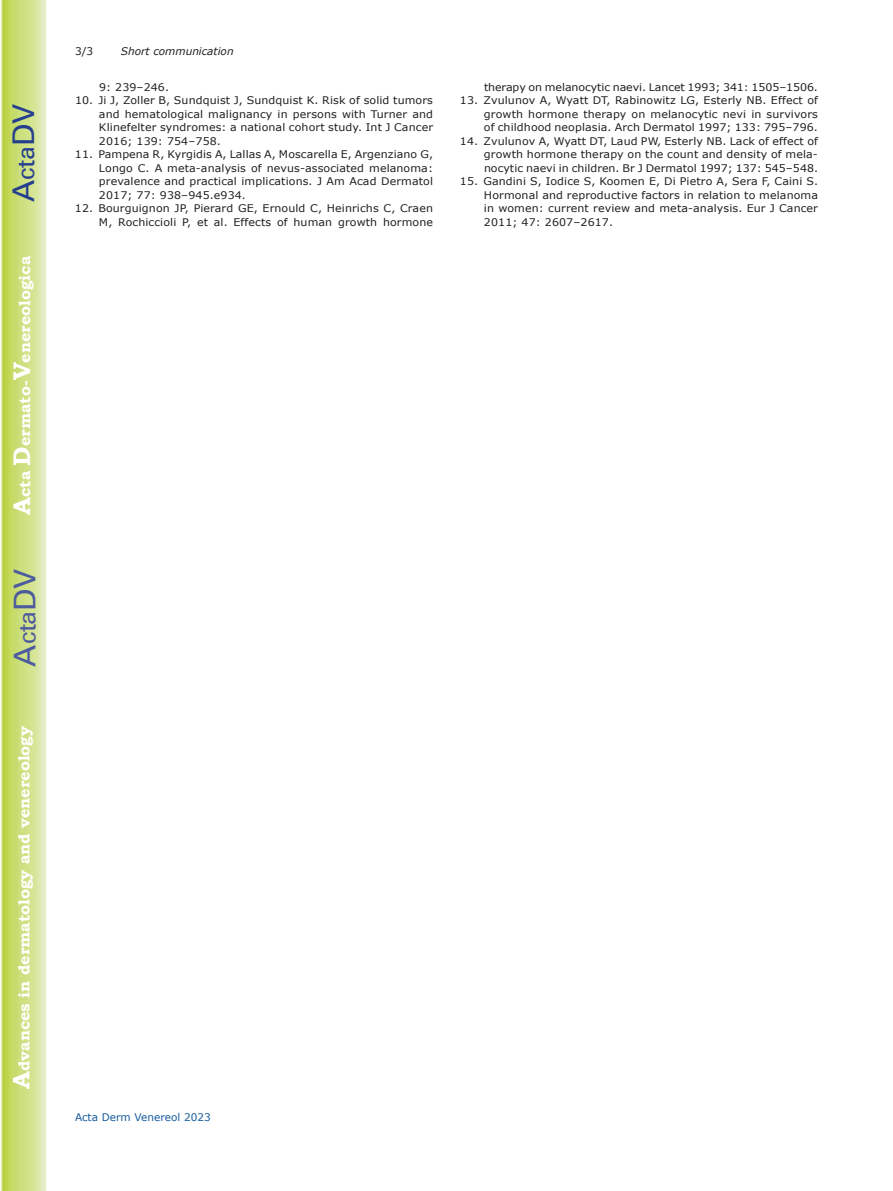
<style>
.page{position:relative;width:893px;height:1191px;background:#fff}
.page>*{position:absolute;margin:0;border:0;box-sizing:border-box;transform-origin:0 0}
.t1{font:30px "Univers";color:#4d5a9e}
.t2{font:30px "Univers";color:#253f8e}
.t3{font:700 15.75px "Bookman Old Style";color:#fff}
.t4{font:10.5px/13.5px "Verdana";letter-spacing:.01em;color:#231f20;text-align:justify;scale:1.05 1}
.t5{font:10.5px "Verdana";letter-spacing:-.01em;color:#231f20;scale:1.05 1}
.t6{font:10.5px "Verdana";color:#175d9e}
.t7{font:italic 10.5px "Verdana";color:#231f20}
.t8{font:10.5px "Verdana";letter-spacing:.01em;color:#231f20}
.s1{font-size:24px}
</style>
<div class="page">
<svg style="left:1px;top:0;width:45px;height:1191px;background:#cfe084"></svg>
<h1 class="t2" style="left:6px;top:202px;width:100px;rotate:-90deg">A<span class="s1">cta</span>DV</h1>
<h2 class="t3" style="left:15px;top:515px;width:260px;rotate:-90deg"><span class="s1">A</span>cta <span class="s1">D</span>ermato-<span class="s1">V</span>enereologica</h2>
<h1 class="t1" style="left:7px;top:666px;width:100px;rotate:-90deg">A<span class="s1">cta</span>DV</h1>
<h2 class="t3" style="left:15px;top:1088px;width:364px;rotate:-90deg"><span class="s1">A</span>dvances in dermatology and venereology</h2>
<p class="t8" style="left:75px;top:44px;width:20px">3/3</p>
<p class="t7" style="left:121px;top:44px;width:114px">Short communication</p>
<p class="t4" style="left:99px;top:80px;width:68px">9: 239–246.</p>
<p class="t4" style="left:99px;top:93px;width:320px;text-indent:-24px">10. Ji J, Zoller B, Sundquist J, Sundquist K. Risk of solid tumors and hematological malignancy in persons with Turner and Klinefelter syndromes: a national cohort study. Int J Cancer 2016; 139: 754–758.</p>
<p class="t4" style="left:99px;top:147px;width:320px;text-indent:-24px">11. Pampena R, Kyrgidis A, Lallas A, Moscarella E, Argenziano G, Longo C. A meta-analysis of nevus-associated melanoma: prevalence and practical implications. J Am Acad Dermatol 2017; 77: 938–945.e934.</p>
<p class="t4" style="left:75px;top:201px;width:342px;text-align:right">12. Bourguignon JP, Pierard GE, Ernould C, Heinrichs C, Craen<br>M, Rochiccioli P, et al. Effects of human growth hormone</p>
<p class="t5" style="left:484px;top:79px;width:320px">therapy on melanocytic naevi. Lancet 1993; 341: 1505–1506.</p>
<p class="t4" style="left:484px;top:93px;width:320px;text-indent:-24px">13. Zvulunov A, Wyatt DT, Rabinowitz LG, Esterly NB. Effect of growth hormone therapy on melanocytic nevi in survivors of childhood neoplasia. Arch Dermatol 1997; 133: 795–796.</p>
<p class="t4" style="left:484px;top:134px;width:320px;text-indent:-24px">14. Zvulunov A, Wyatt DT, Laud PW, Esterly NB. Lack of effect of growth hormone therapy on the count and density of mela&shy;nocytic naevi in children. Br J Dermatol 1997; 137: 545–548.</p>
<p class="t4" style="left:484px;top:174px;width:320px;text-indent:-24px">15. Gandini S, Iodice S, Koomen E, Di Pietro A, Sera F, Caini S.<br>Hormonal and reproductive factors in relation to melanoma in women: current review and meta-analysis. Eur J Cancer 2011; 47: 2607–2617.</p>
<p class="t6" style="left:75px;top:1109px;width:137px">Acta Derm Venereol 2023</p>
</div>
